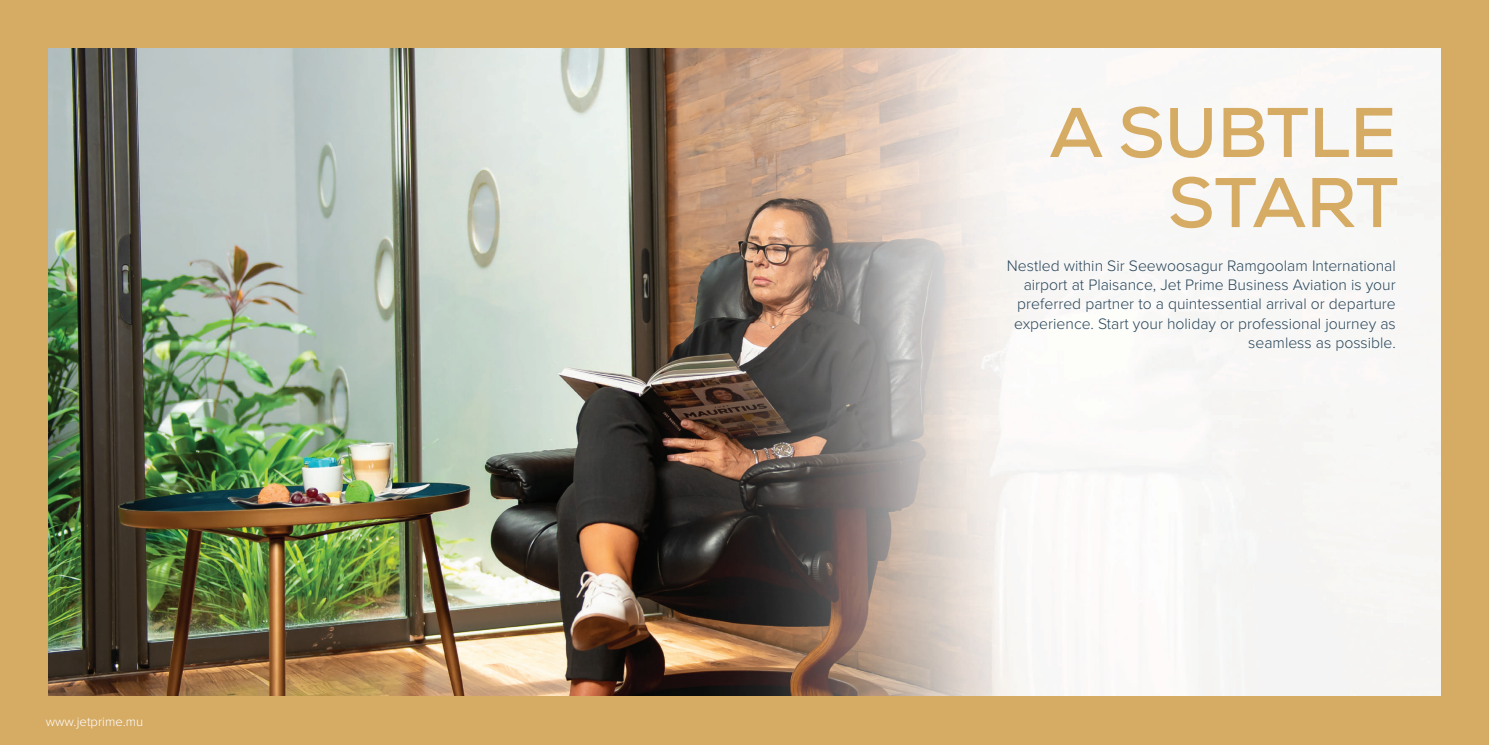
<style>
.page{position:relative;width:1489px;height:745px;background:#fff}
.page>*{position:absolute;margin:0;border:0;box-sizing:border-box;transform-origin:0 0}
.t1{font:700 70px/70px "Nexa";color:#d6ab64;text-align:right}
.t2{font:300 15.75px/19.2px "Proxima Nova";color:#29465a;text-align:right}
.t3{font:300 13.12px "Proxima Nova";color:#fff}
</style>
<div class="page">
<div style="left:0;top:0;width:1488px;height:744px;background:#d6ab64"></div>
<img style="left:48px;top:48px;width:1392px;height:647px">
<p class="t3" style="left:46px;top:711px;width:99px">www.jetprime.mu</p>
<h1 class="t1" style="left:1049px;top:98px;width:350px">A SUBTLE<br>START</h1>
<p class="t2" style="left:1006px;top:255px;width:390px">Nestled within Sir Seewoosagur Ramgoolam International airport at Plaisance, Jet Prime Business Aviation is your preferred partner to a quintessential arrival or departure experience. Start your holiday or professional journey as seamless as possible.</p>
</div>
